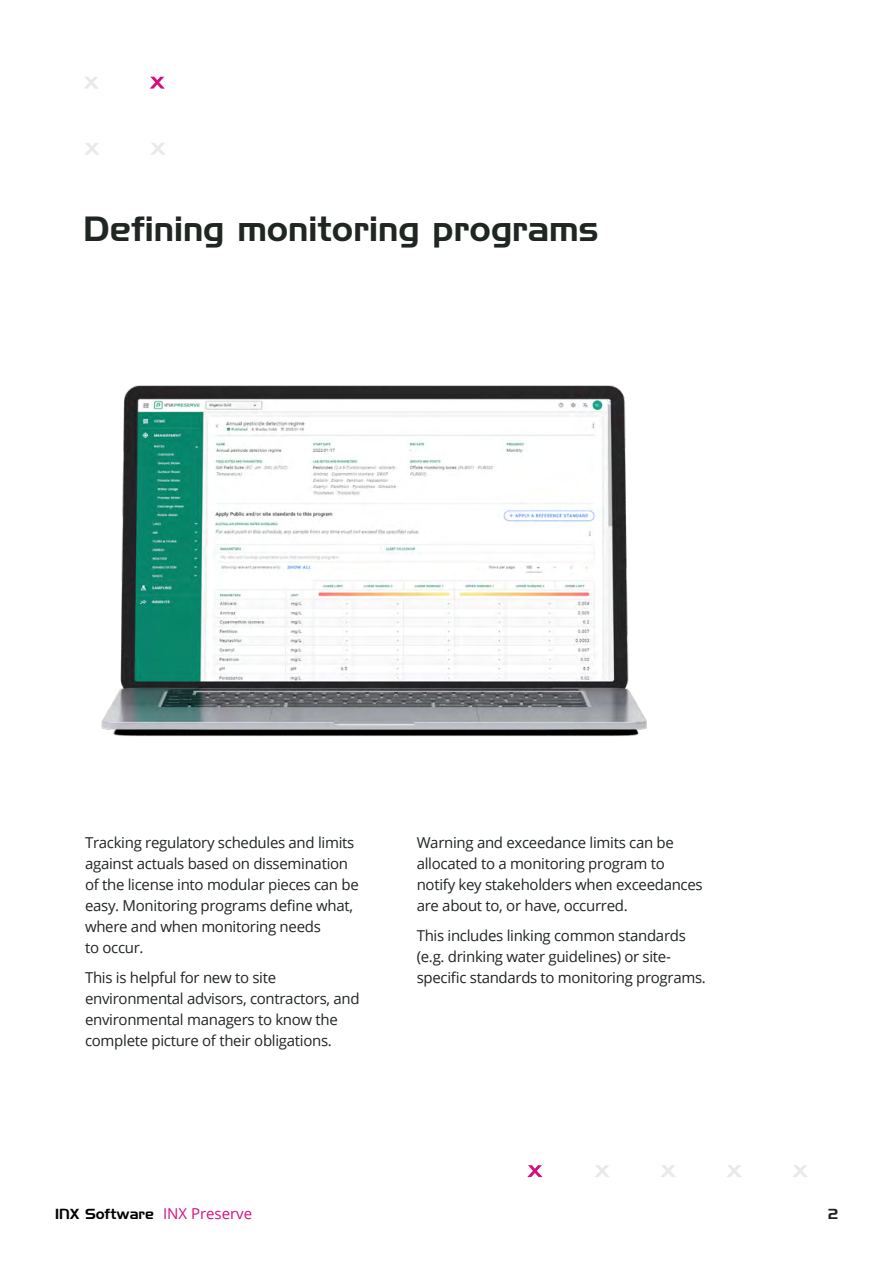
<style>
.page{position:relative;width:893px;height:1263px;background:#fff}
.page>*{position:absolute;margin:0;border:0;box-sizing:border-box;transform-origin:0 0}
.t1{font:36px "INX Bold";color:#202621}
.t2{font:15px/21px "Open Sans";letter-spacing:-.02em;color:#202621}
.t3{font:15px "INX Bold";color:#000}
.t4{font:15px "INX Bold";color:#202621}
.s1{font-family:"Open Sans";color:#d40f7d}
</style>
<div class="page">
<img style="left:101px;top:385px;width:546px;height:351px">
<svg style="left:595px;top:1165px;width:14px;height:12px"></svg>
<svg style="left:661px;top:1165px;width:14px;height:12px"></svg>
<svg style="left:727px;top:1165px;width:14px;height:12px"></svg>
<svg style="left:793px;top:1165px;width:14px;height:12px"></svg>
<svg style="left:527px;top:1165px;width:16px;height:12px"></svg>
<svg style="left:151px;top:143px;width:14px;height:12px"></svg>
<svg style="left:150px;top:77px;width:15px;height:12px"></svg>
<svg style="left:85px;top:143px;width:14px;height:12px"></svg>
<svg style="left:84px;top:77px;width:14px;height:12px"></svg>
<h1 class="t1" style="left:84px;top:207px;width:517px">Defining monitoring programs</h1>
<p class="t2" style="left:85px;top:832px;width:275px">Tracking regulatory schedules and limits against actuals based on dissemination of the license into modular pieces can be easy. Monitoring programs define what, where and when monitoring needs<br>to occur.</p>
<p class="t2" style="left:85px;top:966px;width:276px">This is helpful for new to site environmental advisors, contractors, and environmental managers to know the complete picture of their obligations.</p>
<p class="t2" style="left:417px;top:832px;width:287px">Warning and exceedance limits can be allocated to a monitoring program to notify key stakeholders when exceedances are about to, or have, occurred.</p>
<p class="t2" style="left:417px;top:924px;width:291px">This includes linking common standards (e.g. drinking water guidelines) or site&shy;specific standards to monitoring programs.</p>
<p class="t3" style="left:55px;top:1205px;width:198px">INX Software <span class="s1">INX Preserve</span></p>
<p class="t4" style="left:828px;top:1205px;width:12px">2</p>
</div>
